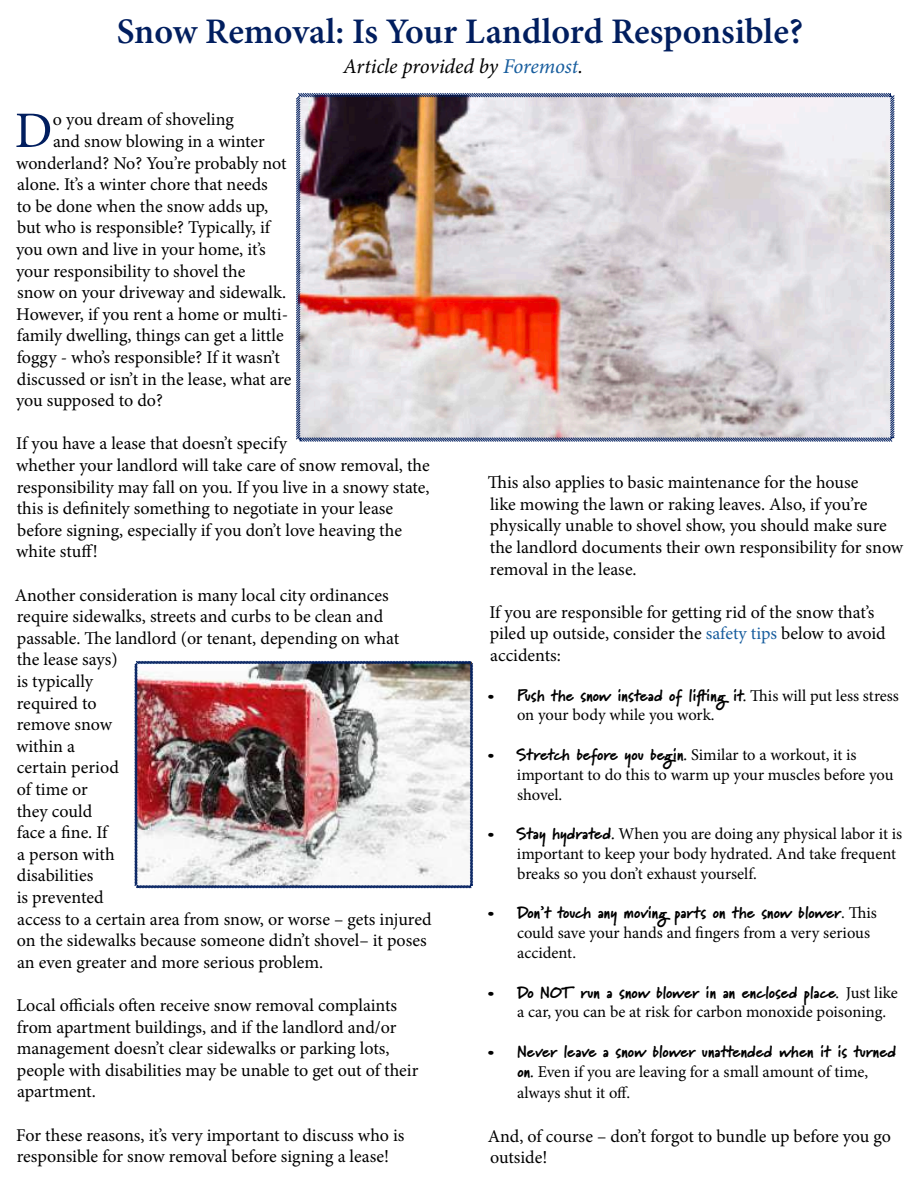
<style>
.page{position:relative;width:918px;height:1188px;background:#fff}
.page>*{position:absolute;margin:0;border:0;box-sizing:border-box;transform-origin:0 0}
.t1{font:51.3px "Minion Pro";color:#011e5f}
.t2{font:600 36px "Minion Pro";letter-spacing:-.005em;color:#011e5f}
.t3{font:italic 21px "Minion Pro";letter-spacing:-.01em;color:#000}
.t4{font:18px/21.6px "Minion Pro";letter-spacing:-.005em;color:#000}
.t5{font:16.5px/19.8px "Minion Pro";letter-spacing:-.005em;color:#000}
.t6{font:900 16.5px "Marydale";color:#000}
.s1{color:#175d9e}
.s2{font-family:"Minion Pro";font-weight:400}
.s3{font-family:"Marydale";font-weight:900}
</style>
<div class="page">
<img style="left:296px;top:93px;width:599px;height:349px">
<img style="left:134px;top:661px;width:339px;height:228px">
<h2 class="t2" style="left:117px;top:6px;width:688px">Snow Removal: Is Your Landlord Responsible?</h2>
<p class="t3" style="left:343px;top:52px;width:242px">Article provided by <span class="s1">Foremost</span>.</p>
<h1 class="t1" style="left:15px;top:96px;width:39px">D</h1>
<p class="t4" style="left:53px;top:109px;width:182px">o you dream of shoveling</p>
<p class="t4" style="left:53px;top:131px;width:213px">and snow blowing in a winter</p>
<p class="t4" style="left:16px;top:152px;width:272px">wonderland? No? You’re probably not</p>
<p class="t4" style="left:17px;top:174px;width:252px">alone. It’s a winter chore that needs</p>
<p class="t4" style="left:17px;top:195px;width:253px">to be done when the snow adds up,</p>
<p class="t4" style="left:17px;top:217px;width:255px">but who is responsible? Typically, if</p>
<p class="t4" style="left:16px;top:239px;width:251px">you own and live in your home, it’s</p>
<p class="t4" style="left:16px;top:260px;width:231px">your responsibility to shovel the</p>
<p class="t4" style="left:17px;top:282px;width:271px">snow on your driveway and sidewalk.</p>
<p class="t4" style="left:16px;top:303px;width:273px">However, if you rent a home or multi-</p>
<p class="t4" style="left:17px;top:325px;width:268px">family dwelling, things can get a little</p>
<p class="t4" style="left:17px;top:347px;width:265px">foggy - who’s responsible? If it wasn’t</p>
<p class="t4" style="left:17px;top:368px;width:276px">discussed or isn’t in the lease, what are</p>
<p class="t4" style="left:16px;top:390px;width:148px">you supposed to do?</p>
<p class="t4" style="left:16px;top:433px;width:415px">If you have a lease that doesn’t specify<br>whether your landlord will take care of snow removal, the responsibility may fall on you. If you live in a snowy state, this is definitely something to negotiate in your lease before signing, especially if you don’t love heaving the white stuff!</p>
<p class="t4" style="left:15px;top:584px;width:418px">Another consideration is many local city ordinances require sidewalks, streets and curbs to be clean and passable. The landlord (or tenant, depending on what<br>the lease says)<br>is typically<br>required to<br>remove snow<br>within a<br>certain period<br>of time or<br>they could<br>face a fine. If<br>a person with<br>disabilities<br>is prevented<br>access to a certain area from snow, or worse – gets injured on the sidewalks because someone didn’t shovel– it poses an even greater and more serious problem.</p>
<p class="t4" style="left:16px;top:995px;width:404px">Local officials often receive snow removal complaints from apartment buildings, and if the landlord and/or management doesn’t clear sidewalks or parking lots, people with disabilities may be unable to get out of their apartment.</p>
<p class="t4" style="left:16px;top:1124px;width:390px">For these reasons, it’s very important to discuss who is responsible for snow removal before signing a lease!</p>
<p class="t4" style="left:488px;top:472px;width:417px">This also applies to basic maintenance for the house<br>like mowing the lawn or raking leaves. Also, if you’re physically unable to shovel show, you should make sure the landlord documents their own responsibility for snow removal in the lease.</p>
<p class="t4" style="left:489px;top:601px;width:398px">If you are responsible for getting rid of the snow that’s piled up outside, consider the <span class="s1">safety tips</span> below to avoid accidents:</p>
<p class="t6" style="left:488px;top:685px;width:413px">• Push the snow instead of lifting it. <span class="s2">This will put less stress</span></p>
<p class="t5" style="left:517px;top:705px;width:199px">on your body while you work.</p>
<p class="t6" style="left:488px;top:745px;width:370px">• Stretch before you begin. <span class="s2">Similar to a workout, it is</span></p>
<p class="t5" style="left:517px;top:765px;width:378px">important to do this to warm up your muscles before you shovel.</p>
<p class="t5" style="left:517px;top:824px;width:387px;text-indent:-29px"><span class="s3">• Stay hydrated.</span> When you are doing any physical labor it is important to keep your body hydrated. And take frequent breaks so you don’t exhaust yourself.</p>
<p class="t6" style="left:488px;top:903px;width:391px">• Don’t touch any moving parts on the snow blower<span class="s2">. This</span></p>
<p class="t5" style="left:517px;top:923px;width:354px">could save your hands and fingers from a very serious accident.</p>
<p class="t6" style="left:488px;top:982px;width:412px">• Do NOT run a snow blower in an enclosed place. <span class="s2">Just like</span></p>
<p class="t5" style="left:517px;top:1002px;width:370px">a car, you can be at risk for carbon monoxide poisoning.</p>
<p class="t6" style="left:488px;top:1042px;width:410px">• Never leave a snow blower unattended when it is turned</p>
<p class="t5" style="left:517px;top:1061px;width:352px;line-height:21.6px"><span class="s3">on.</span> Even if you are leaving for a small amount of time, always shut it off.</p>
<p class="t4" style="left:488px;top:1125px;width:405px">And, of course – don’t forgot to bundle up before you go outside!</p>
</div>
